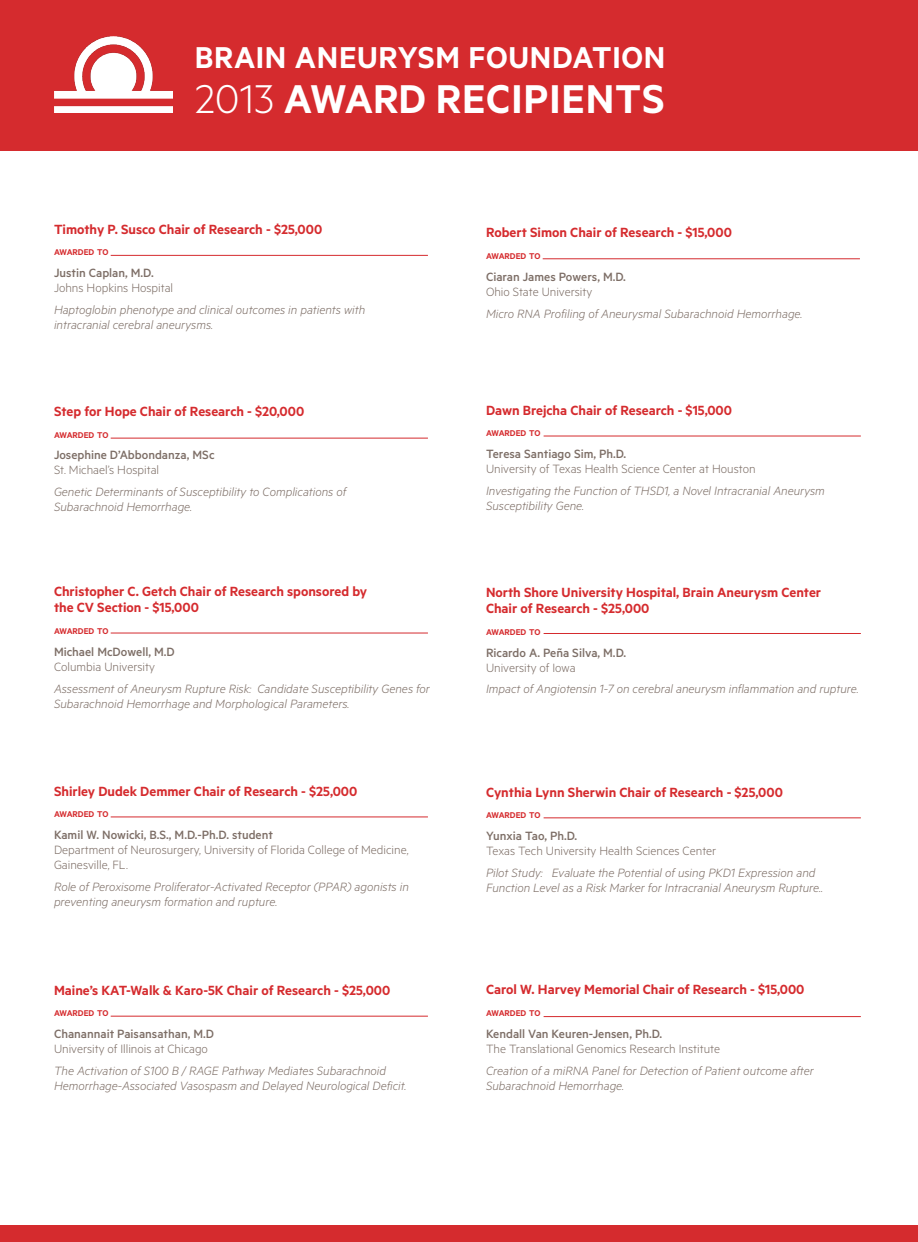
<style>
.page{position:relative;width:918px;height:1242px;background:#fff}
.page>*{position:absolute;margin:0;border:0;box-sizing:border-box;transform-origin:0 0}
.t1{font:600 45.3px "Metric";letter-spacing:.02em;color:#fff}
.t2{font:600 33.9px "Metric";letter-spacing:.02em;color:#fff}
.t3{font:600 15px/16.5px "Metric";color:#d52b2e}
.t4{font:italic 300 13.5px/15px "Metric";color:#7d6e66}
.t5{font:300 13.5px/15px "Metric";color:#7d6e66}
.t6{font:500 13.5px/15px "Metric";color:#7d6e66}
.t7{font:600 9.45px "Metric";color:#d52b2e}
.s1{font-weight:300}
.s2{font-weight:500}
</style>
<div class="page">
<div style="left:0;top:0;width:918px;height:151px;background:#d52b2e"></div>
<hr style="left:544px;top:633px;width:317px;height:1px;background:#d52b2e">
<hr style="left:544px;top:436px;width:317px;height:1px;background:#d52b2e">
<hr style="left:544px;top:818px;width:317px;height:1px;background:#d52b2e">
<hr style="left:111px;top:255px;width:317px;height:1px;background:#d52b2e">
<hr style="left:111px;top:438px;width:317px;height:1px;background:#d52b2e">
<hr style="left:111px;top:633px;width:317px;height:1px;background:#d52b2e">
<hr style="left:111px;top:817px;width:317px;height:1px;background:#d52b2e">
<hr style="left:111px;top:1016px;width:317px;height:1px;background:#d52b2e">
<hr style="left:543px;top:259px;width:317px;height:1px;background:#d52b2e">
<hr style="left:544px;top:1016px;width:317px;height:1px;background:#d52b2e">
<img style="left:54px;top:37px;width:119px;height:76px">
<div style="left:0;top:1226px;width:918px;height:16px;background:#d52b2e"></div>
<p class="t2" style="left:195px;top:37px;width:472px">BRAIN ANEURYSM FOUNDATION</p>
<p class="t1" style="left:195px;top:72px;width:471px"><span class="s1">2013</span> AWARD RECIPIENTS</p>
<p class="t3" style="left:54px;top:220px;width:270px">Timothy P. Susco Chair of Research - $25,000</p>
<p class="t7" style="left:54px;top:247px;width:56px">AWARDED TO</p>
<p class="t5" style="left:54px;top:265px;width:121px"><span class="s2">Justin Caplan, M.D.<br></span>Johns Hopkins Hospital</p>
<p class="t4" style="left:54px;top:302px;width:313px">Haptoglobin phenotype and clinical outcomes in patients with intracranial cerebral aneurysms.</p>
<p class="t3" style="left:54px;top:403px;width:252px">Step for Hope Chair of Research - $20,000</p>
<p class="t7" style="left:54px;top:429px;width:56px">AWARDED TO</p>
<p class="t6" style="left:54px;top:447px;width:162px">Josephine D’Abbondanza, MSc<br><span class="s1">St. Michael’s Hospital</span></p>
<p class="t4" style="left:54px;top:484px;width:294px">Genetic Determinants of Susceptibility to Complications of<br>Subarachnoid Hemorrhage.</p>
<p class="t3" style="left:54px;top:582px;width:315px">Christopher C. Getch Chair of Research sponsored by the CV Section - $15,000</p>
<p class="t7" style="left:54px;top:626px;width:56px">AWARDED TO</p>
<p class="t6" style="left:54px;top:644px;width:122px">Michael McDowell, M.D<br><span class="s1">Columbia University</span></p>
<p class="t4" style="left:54px;top:680px;width:378px">Assessment of Aneurysm Rupture Risk: Candidate Susceptibility Genes for<br>Subarachnoid Hemorrhage and Morphological Parameters.</p>
<p class="t3" style="left:54px;top:782px;width:305px">Shirley Dudek Demmer Chair of Research - $25,000</p>
<p class="t7" style="left:54px;top:809px;width:56px">AWARDED TO</p>
<p class="t5" style="left:54px;top:827px;width:356px"><span class="s2">Kamil W. Nowicki, B.S., M.D.-Ph.D. student<br></span>Department of Neurosurgery, University of Florida College of Medicine,<br>Gainesville, FL.</p>
<p class="t4" style="left:54px;top:879px;width:356px">Role of Peroxisome Proliferator-Activated Receptor (PPAR) agonists in preventing aneurysm formation and rupture.</p>
<p class="t3" style="left:54px;top:981px;width:338px">Maine’s KAT-Walk &amp; Karo-5K Chair of Research - $25,000</p>
<p class="t7" style="left:54px;top:1008px;width:56px">AWARDED TO</p>
<p class="t6" style="left:54px;top:1026px;width:162px">Chanannait Paisansathan, M.D</p>
<p class="t5" style="left:54px;top:1041px;width:156px">University of Illinois at Chicago</p>
<p class="t4" style="left:54px;top:1063px;width:354px">The Activation of S100 B / RAGE Pathway Mediates Subarachnoid<br>Hemorrhage-Associated Vasospasm and Delayed Neurological Deficit.</p>
<p class="t3" style="left:486px;top:224px;width:247px">Robert Simon Chair of Research - $15,000</p>
<p class="t7" style="left:486px;top:251px;width:56px">AWARDED TO</p>
<p class="t6" style="left:486px;top:269px;width:141px">Ciaran James Powers, M.D.<br><span class="s1">Ohio State University</span></p>
<p class="t4" style="left:486px;top:305px;width:318px">Micro RNA Profiling of Aneurysmal Subarachnoid Hemorrhage.</p>
<p class="t3" style="left:486px;top:401px;width:248px">Dawn Brejcha Chair of Research - $15,000</p>
<p class="t7" style="left:486px;top:428px;width:56px">AWARDED TO</p>
<p class="t5" style="left:486px;top:446px;width:271px"><span class="s2">Teresa Santiago Sim, Ph.D.<br></span>University of Texas Health Science Center at Houston</p>
<p class="t4" style="left:486px;top:482px;width:340px">Investigating the Function of THSD1, a Novel Intracranial Aneurysm<br>Susceptibility Gene.</p>
<p class="t3" style="left:486px;top:583px;width:337px">North Shore University Hospital, Brain Aneurysm Center<br>Chair of Research - $25,000</p>
<p class="t7" style="left:486px;top:626px;width:56px">AWARDED TO</p>
<p class="t6" style="left:486px;top:645px;width:142px">Ricardo A. Peña Silva, M.D.<br><span class="s1">University of Iowa</span></p>
<p class="t4" style="left:486px;top:681px;width:374px">Impact of Angiotensin 1-7 on cerebral aneurysm inflammation and rupture.</p>
<p class="t3" style="left:486px;top:783px;width:298px">Cynthia Lynn Sherwin Chair of Research - $25,000</p>
<p class="t7" style="left:486px;top:810px;width:56px">AWARDED TO</p>
<p class="t5" style="left:486px;top:828px;width:232px"><span class="s2">Yunxia Tao, Ph.D.<br></span>Texas Tech University Health Sciences Center</p>
<p class="t4" style="left:486px;top:865px;width:339px">Pilot Study: Evaluate the Potential of using PKD1 Expression and<br>Function Level as a Risk Marker for Intracranial Aneurysm Rupture..</p>
<p class="t3" style="left:486px;top:981px;width:320px">Carol W. Harvey Memorial Chair of Research - $15,000</p>
<p class="t7" style="left:486px;top:1008px;width:56px">AWARDED TO</p>
<p class="t5" style="left:486px;top:1026px;width:236px"><span class="s2">Kendall Van Keuren-Jensen, Ph.D.<br></span>The Translational Genomics Research Institute</p>
<p class="t4" style="left:486px;top:1062px;width:329px">Creation of a miRNA Panel for Detection of Patient outcome after<br>Subarachnoid Hemorrhage.</p>
</div>
